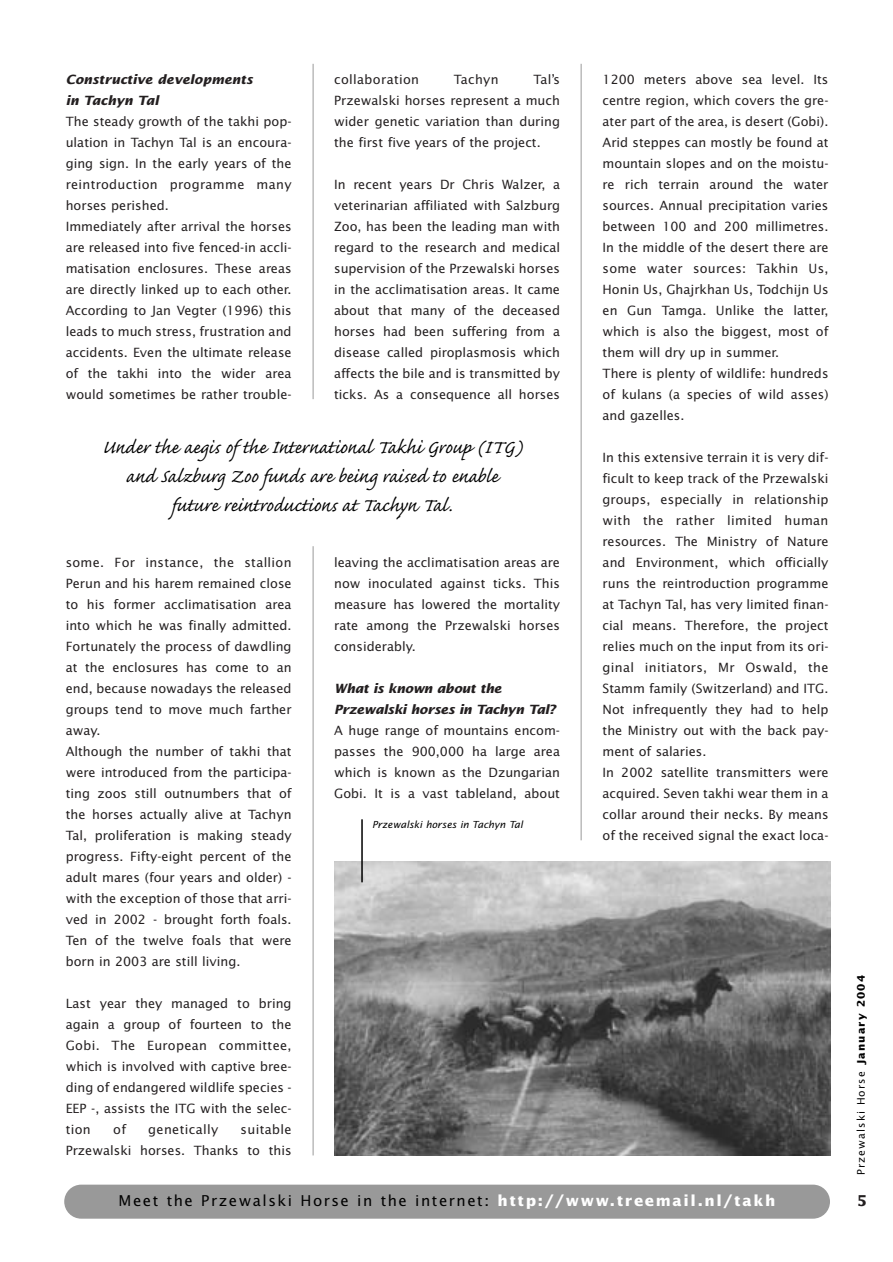
<style>
.page{position:relative;width:893px;height:1262px;background:#fff}
.page>*{position:absolute;margin:0;border:0;box-sizing:border-box;transform-origin:0 0}
.t1{font:24px/28.8px "Caflisch Script";color:#000;text-align:center}
.t2{font:15px "Lucida Sans";letter-spacing:.1em;color:#000}
.t3{font:700 15px "Lucida";color:#231f20}
.t4{font:12.75px/21px "Lucida Sans";color:#231f20;text-align:justify}
.t5{font:italic 700 12.75px/21px "Lucida Sans";letter-spacing:-.02em;color:#231f20}
.t6{font:italic 700 12.75px/21px "Lucida Sans";color:#231f20}
.t7{font:12.75px "Lucida Sans";letter-spacing:.025em;color:#231f20}
.t8{font:10.5px "Lucida Sans";letter-spacing:.1em;color:#000}
.t9{font:italic 9.75px "Lucida Sans";color:#000}
.s1{font-weight:700;color:#fff}
.s2{font-weight:700}
</style>
<div class="page">
<div style="left:64px;top:1184px;width:766px;height:34px;background:#999;border-radius:17px"></div>
<hr style="left:580px;top:64px;width:1px;height:776px;background:#999">
<img style="left:334px;top:861px;width:496px;height:294px">
<hr style="left:361px;top:819px;width:2px;height:63px;background:#000">
<hr style="left:313px;top:64px;width:1px;height:335px;background:#999">
<hr style="left:313px;top:546px;width:1px;height:609px;background:#999">
<p class="t6" style="left:66px;top:70px;width:188px">Constructive developments in Tachyn Tal</p>
<p class="t4" style="left:66px;top:112px;width:227px;text-align:left">The steady growth of the takhi pop&shy;ulation in Tachyn Tal is an encoura&shy;ging sign. In the early years of the reintroduction programme many horses perished.<br>Immediately after arrival the horses are released into five fenced-in accli&shy;matisation enclosures. These areas are directly linked up to each other.<br>According to Jan Vegter (1996) this leads to much stress, frustration and accidents. Even the ultimate release of the takhi into the wider area would sometimes be rather trouble-</p>
<p class="t4" style="left:334px;top:70px;width:227px;text-indent:199px">Tal’s Przewalski horses represent a much wider genetic variation than during the first five years of the project.</p>
<p class="t4" style="left:334px;top:175px;width:227px">In recent years Dr Chris Walzer, a veterinarian affiliated with Salzburg Zoo, has been the leading man with regard to the research and medical supervision of the Przewalski horses in the acclimatisation areas. It came about that many of the deceased horses had been suffering from a disease called piroplasmosis which affects the bile and is transmitted by ticks. As a consequence all horses</p>
<p class="t7" style="left:334px;top:74px;width:86px">collaboration</p>
<p class="t4" style="left:454px;top:70px;width:46px">Tachyn</p>
<h1 class="t1" style="left:102px;top:435px;width:421px">Under the aegis of the International Takhi Group (ITG) and Salzburg Zoo funds are being raised to enable future reintroductions at Tachyn Tal.</h1>
<p class="t4" style="left:66px;top:553px;width:227px;text-align:left">some. For instance, the stallion<br>Perun and his harem remained close to his former acclimatisation area into which he was finally admitted.<br>Fortunately the process of dawdling at the enclosures has come to an end, because nowadays the released groups tend to move much farther away.<br>Although the number of takhi that were introduced from the participa&shy;ting zoos still outnumbers that of the horses actually alive at Tachyn<br>Tal, proliferation is making steady progress. Fifty-eight percent of the adult mares (four years and older) - with the exception of those that arri&shy;ved in 2002 - brought forth foals.<br>Ten of the twelve foals that were born in 2003 are still living.</p>
<p class="t4" style="left:66px;top:994px;width:227px">Last year they managed to bring again a group of fourteen to the Gobi. The European committee, which is involved with captive bree&shy;ding of endangered wildlife species - EEP -, assists the ITG with the selec&shy;tion</p>
<p class="t4" style="left:113px;top:1120px;width:14px">of</p>
<p class="t7" style="left:148px;top:1124px;width:71px">genetically</p>
<p class="t4" style="left:66px;top:1120px;width:227px;text-align:right">suitable<br>Przewalski horses. Thanks to this</p>
<p class="t4" style="left:334px;top:553px;width:227px">leaving the acclimatisation areas are now inoculated against ticks. This measure has lowered the mortality rate among the Przewalski horses considerably.</p>
<p class="t5" style="left:334px;top:679px;width:223px">What is known about the<br>Przewalski horses in Tachyn Tal?</p>
<p class="t4" style="left:334px;top:721px;width:227px">A huge range of mountains encom&shy;passes the 900,000 ha large area which is known as the Dzungarian Gobi. It is a vast tableland, about</p>
<p class="t9" style="left:372px;top:821px;width:152px">Przewalski horses in Tachyn Tal</p>
<p class="t4" style="left:602px;top:70px;width:227px;text-align:left">1200 meters above sea level. Its centre region, which covers the gre&shy;ater part of the area, is desert (Gobi).<br>Arid steppes can mostly be found at mountain slopes and on the moistu&shy;re rich terrain around the water sources. Annual precipitation varies between 100 and 200 millimetres.<br>In the middle of the desert there are some water sources: Takhin Us,<br>Honin Us, Ghajrkhan Us, Todchijn Us en Gun Tamga. Unlike the latter, which is also the biggest, most of them will dry up in summer.<br>There is plenty of wildlife: hundreds of kulans (a species of wild asses) and gazelles.</p>
<p class="t4" style="left:602px;top:448px;width:227px;text-align:left">In this extensive terrain it is very dif&shy;ficult to keep track of the Przewalski groups, especially in relationship with the rather limited human resources. The Ministry of Nature and Environment, which officially runs the reintroduction programme at Tachyn Tal, has very limited finan&shy;cial means. Therefore, the project relies much on the input from its ori&shy;ginal initiators, Mr Oswald, the Stamm family (Switzerland) and ITG.<br>Not infrequently they had to help the Ministry out with the back pay&shy;ment of salaries.<br>In 2002 satellite transmitters were acquired. Seven takhi wear them in a collar around their necks. By means of the received signal the exact loca-</p>
<p class="t2" style="left:119px;top:1194px;width:658px">Meet the Przewalski Horse in the internet: <span class="s1">http://www.treemail.nl/takh</span></p>
<p class="t8" style="left:856px;top:1174px;width:201px;rotate:-90deg">Przewalski Horse <span class="s2">January 2004</span></p>
<p class="t3" style="left:856px;top:1194px;width:12px">5</p>
</div>
